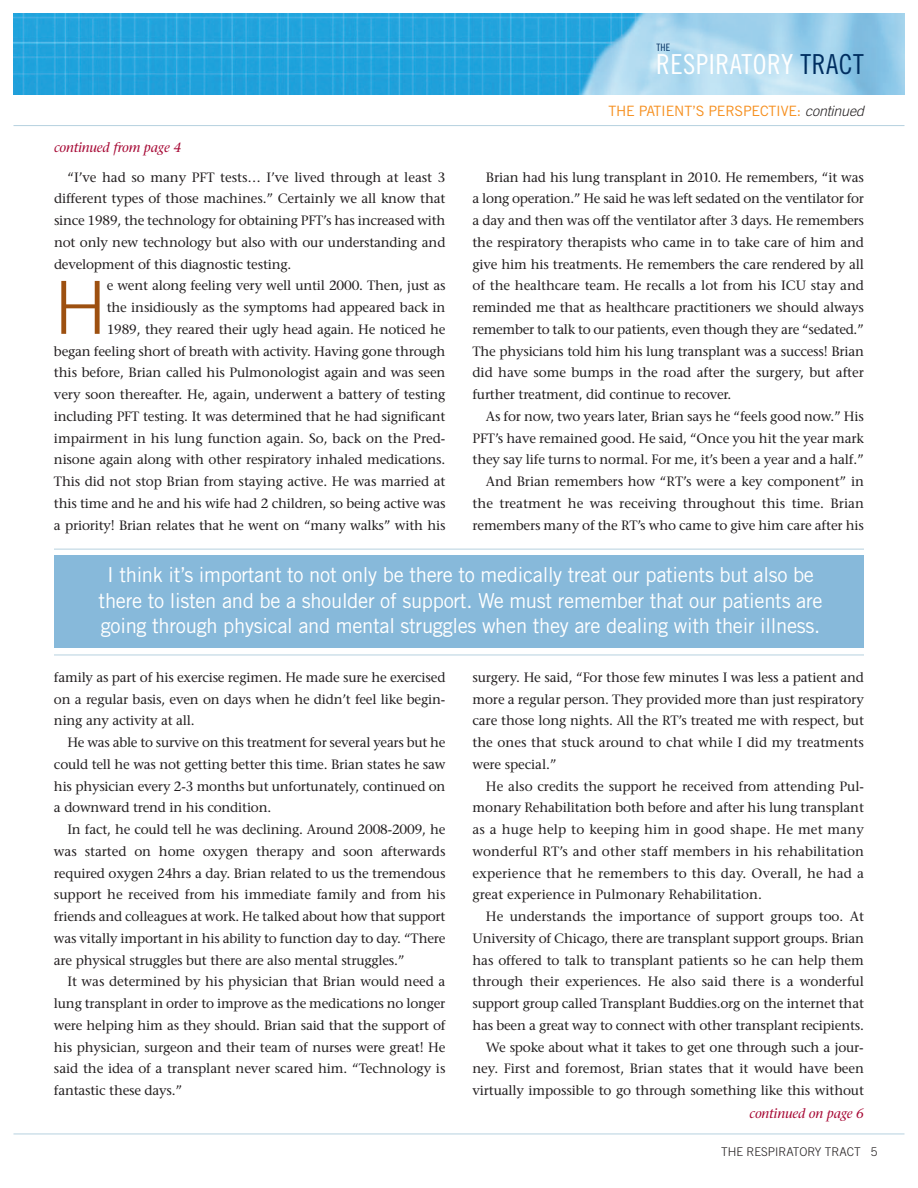
<style>
.page{position:relative;width:918px;height:1188px;background:#fff}
.page>*{position:absolute;margin:0;border:0;box-sizing:border-box;transform-origin:0 0}
.t1{font:300 73.35px "Trade Gothic";color:#9d5010}
.t2{font:27.6px "Trade Gothic Cond Eighteen";letter-spacing:.02em;color:#fff}
.t3{font:20.7px/25.5px "Trade Gothic";letter-spacing:-.015em;color:#fff;text-align:center}
.t4{font:14.25px "Trade Gothic";letter-spacing:-.015em;color:#f68f1e}
.t5{font:13.5px/21.8px "Stone Serif";letter-spacing:-.015em;color:#231f20;text-align:justify}
.t6{font:italic 13.5px "Stone Serif";letter-spacing:-.01em;color:#a60733}
.t7{font:300 12px "Trade Gothic";color:#231f20}
.t8{font:10.2px "Trade Gothic Cond Eighteen";color:#002e60}
.s1{color:#002e60}
.s2{font-weight:300;font-style:italic;color:#231f20}
</style>
<div class="page">
<img style="left:14px;top:14px;width:890px;height:80px">
<hr style="left:14px;top:125px;width:890px;height:1px;background:#b6d1df">
<hr style="left:14px;top:1134px;width:890px;height:1px;background:#b6d1df">
<div style="left:54px;top:556px;width:810px;height:92px;background:#87b9da"></div>
<hr style="left:54px;top:549px;width:810px;height:1px;background:#b6d1df">
<hr style="left:54px;top:655px;width:810px;height:1px;background:#b6d1df">
<p class="t8" style="left:656px;top:43px;width:15px">THE</p>
<h2 class="t2" style="left:656px;top:54px;width:209px">RESPIRATORY <span class="s1">TRACT</span></h2>
<p class="t6" style="left:54px;top:142px;width:129px">continued from page 4</p>
<p class="t5" style="left:54px;top:167px;width:393px;text-indent:13px">“I’ve had so many PFT tests… I’ve lived through at least 3 different types of those machines.” Certainly we all know that since 1989, the technology for obtaining PFT’s has increased with not only new technology but also with our understanding and development of this diagnostic testing.</p>
<h1 class="t1" style="left:54px;top:281px;width:54px">H</h1>
<p class="t5" style="left:54px;top:276px;width:393px;text-align:right">e went along feeling very well until 2000. Then, just as<br>the insidiously as the symptoms had appeared back in<br>1989, they reared their ugly head again. He noticed he<br>began feeling short of breath with activity. Having gone through this before, Brian called his Pulmonologist again and was seen very soon thereafter. He, again, underwent a battery of testing including PFT testing. It was determined that he had significant impairment in his lung function again. So, back on the Pred&shy;nisone again along with other respiratory inhaled medications.<br>This did not stop Brian from staying active. He was married at this time and he and his wife had 2 children, so being active was a priority! Brian relates that he went on “many walks” with his</p>
<p class="t4" style="left:608px;top:106px;width:257px">THE PATIENT’S PERSPECTIVE: <span class="s2">continued</span></p>
<p class="t5" style="left:472px;top:167px;width:393px;text-indent:14px">Brian had his lung transplant in 2010. He remembers, “it was a long operation.” He said he was left sedated on the ventilator for a day and then was off the ventilator after 3 days. He remembers the respiratory therapists who came in to take care of him and give him his treatments. He remembers the care rendered by all of the healthcare team. He recalls a lot from his ICU stay and reminded me that as healthcare practitioners we should always remember to talk to our patients, even though they are “sedated.” The physicians told him his lung transplant was a success! Brian did have some bumps in the road after the surgery, but after further treatment, did continue to recover.</p>
<p class="t5" style="left:472px;top:407px;width:393px;text-align:right">As for now, two years later, Brian says he “feels good now.” His PFT’s have remained good. He said, “Once you hit the year mark they say life turns to normal. For me, it’s been a year and a half.” And Brian remembers how “RT’s were a key component” in the treatment he was receiving throughout this time. Brian remembers many of the RT’s who came to give him care after his</p>
<p class="t3" style="left:99px;top:564px;width:725px">I think it’s important to not only be there to medically treat our patients but also be there to listen and be a shoulder of support. We must remember that our patients are going through physical and mental struggles when they are dealing with their illness.</p>
<p class="t5" style="left:54px;top:668px;width:393px">family as part of his exercise regimen. He made sure he exercised on a regular basis, even on days when he didn’t feel like begin&shy;ning any activity at all.</p>
<p class="t5" style="left:54px;top:733px;width:393px;text-indent:14px">He was able to survive on this treatment for several years but he could tell he was not getting better this time. Brian states he saw his physician every 2-3 months but unfortunately, continued on a downward trend in his condition.</p>
<p class="t5" style="left:54px;top:820px;width:393px;text-indent:14px">In fact, he could tell he was declining. Around 2008-2009, he was started on home oxygen therapy and soon afterwards required oxygen 24hrs a day. Brian related to us the tremendous support he received from his immediate family and from his friends and colleagues at work. He talked about how that support was vitally important in his ability to function day to day. “There are physical struggles but there are also mental struggles.”</p>
<p class="t5" style="left:54px;top:972px;width:393px;text-indent:14px">It was determined by his physician that Brian would need a lung transplant in order to improve as the medications no longer were helping him as they should. Brian said that the support of his physician, surgeon and their team of nurses were great! He said the idea of a transplant never scared him. “Technology is fantastic these days.”</p>
<p class="t5" style="left:472px;top:668px;width:393px">surgery. He said, “For those few minutes I was less a patient and more a regular person. They provided more than just respiratory care those long nights. All the RT’s treated me with respect, but the ones that stuck around to chat while I did my treatments were special.”</p>
<p class="t5" style="left:472px;top:776px;width:393px;text-indent:14px">He also credits the support he received from attending Pul&shy;monary Rehabilitation both before and after his lung transplant as a huge help to keeping him in good shape. He met many wonderful RT’s and other staff members in his rehabilitation experience that he remembers to this day. Overall, he had a great experience in Pulmonary Rehabilitation.</p>
<p class="t5" style="left:472px;top:907px;width:393px;text-align:right">He understands the importance of support groups too. At University of Chicago, there are transplant support groups. Brian has offered to talk to transplant patients so he can help them through their experiences. He also said there is a wonderful support group called Transplant Buddies.org on the internet that has been a great way to connect with other transplant recipients.<br>We spoke about what it takes to get one through such a jour&shy;ney. First and foremost, Brian states that it would have been virtually impossible to go through something like this without</p>
<p class="t6" style="left:750px;top:1108px;width:116px">continued on page 6</p>
<p class="t7" style="left:721px;top:1147px;width:158px">THE RESPIRATORY TRACT 5</p>
</div>
